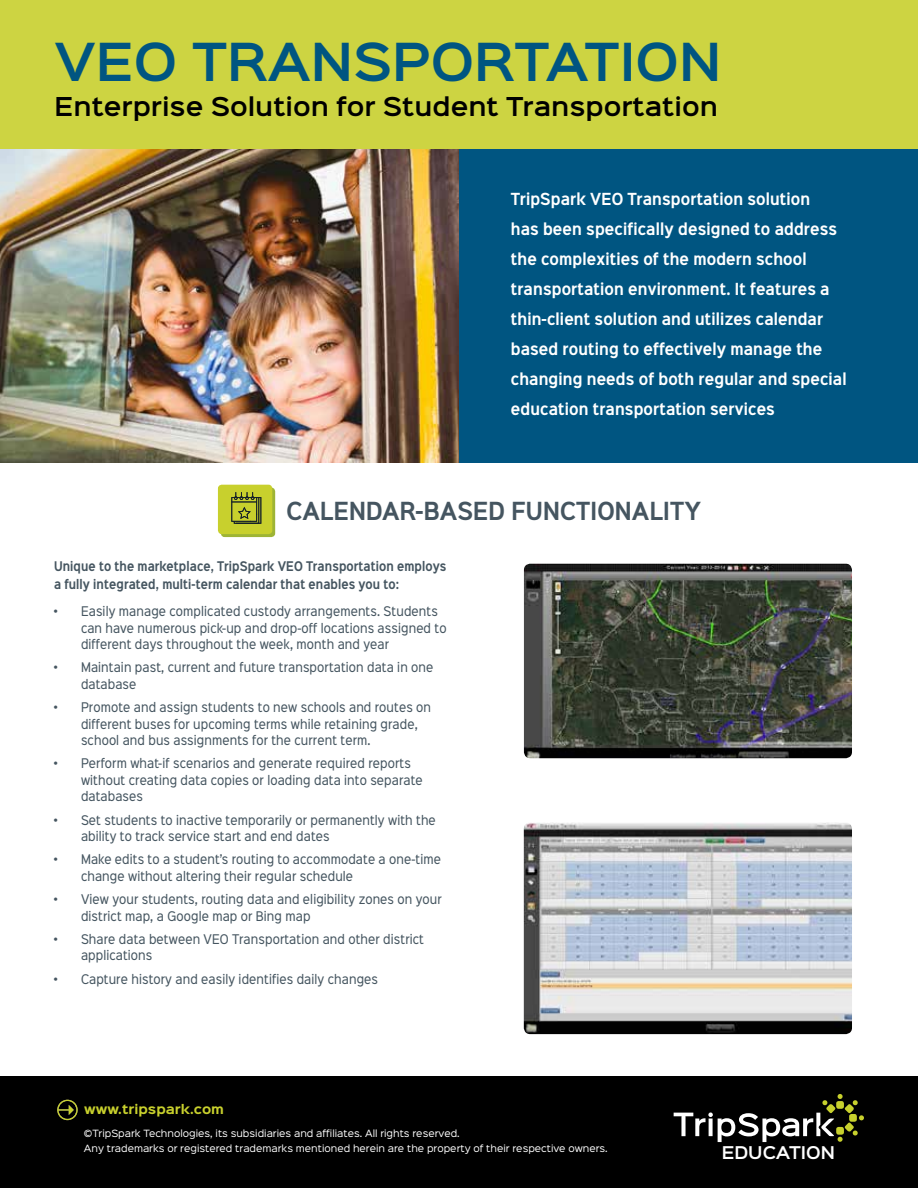
<style>
.page{position:relative;width:918px;height:1188px;background:#fff}
.page>*{position:absolute;margin:0;border:0;box-sizing:border-box;transform-origin:0 0}
.t1{font:600 47.25px "Sinkin Sans 600";color:#005581}
.t2{font:600 23.4px "Sinkin Sans 600";color:#000}
.t3{font:600 22.5px "Sinkin Sans Narrow 600";letter-spacing:.01em;color:#455560}
.t4{font:600 15.9px "Sinkin Sans 600";color:#fff}
.t5{font:600 15px/30px "Sinkin Sans Narrow 600";letter-spacing:.01em;color:#fff}
.t6{font:12px/16.5px "Sinkin Sans Narrow 400";letter-spacing:.01em;color:#455560}
.t7{font:600 12px/18px "Sinkin Sans Narrow 600";letter-spacing:.01em;color:#455560;scale:.95 1}
.t8{font:700 12px "Sinkin Sans 700";color:#c8d02d}
.t9{font:9px/15px "Sinkin Sans 400";color:#fff}
</style>
<div class="page">
<div style="left:0;top:0;width:918px;height:149px;background:#cdd442"></div>
<img style="left:0;top:149px;width:459px;height:313px">
<div style="left:459px;top:149px;width:459px;height:313px;background:#005581"></div>
<img style="left:524px;top:564px;width:328px;height:194px">
<img style="left:524px;top:822px;width:328px;height:212px">
<div style="left:221px;top:488px;width:54px;height:49px;background:linear-gradient(to right,#a2b734,#a2b734);border-radius:4px"></div>
<div style="left:218px;top:485px;width:54px;height:49px;background:#c8d02d;border-radius:4px"></div>
<svg style="left:231px;top:492px;width:30px;height:32px"></svg>
<div style="left:0;top:1077px;width:918px;height:111px;background:#000"></div>
<svg style="left:57px;top:1100px;width:21px;height:20px"></svg>
<svg style="left:674px;top:1094px;width:190px;height:48px"></svg>
<h1 class="t1" style="left:55px;top:21px;width:668px">VEO TRANSPORTATION</h1>
<h2 class="t2" style="left:55px;top:86px;width:665px">Enterprise Solution for Student Transportation</h2>
<p class="t5" style="left:511px;top:183px;width:337px">TripSpark VEO Transportation solution<br>has been specifically designed to address the complexities of the modern school transportation environment. It features a thin-client solution and utilizes calendar based routing to effectively manage the changing needs of both regular and special education transportation services</p>
<h3 class="t3" style="left:286px;top:492px;width:416px">CALENDAR-BASED FUNCTIONALITY</h3>
<p class="t7" style="left:54px;top:556px;width:415px">Unique to the marketplace, TripSpark VEO Transportation employs a fully integrated, multi-term calendar that enables you to:</p>
<p class="t6" style="left:81px;top:602px;width:367px;text-indent:-27px">• Easily manage complicated custody arrangements. Students can have numerous pick-up and drop-off locations assigned to different days throughout the week, month and year</p>
<p class="t6" style="left:81px;top:658px;width:354px;text-indent:-27px">• Maintain past, current and future transportation data in one database</p>
<p class="t6" style="left:81px;top:698px;width:352px;text-indent:-27px">• Promote and assign students to new schools and routes on different buses for upcoming terms while retaining grade, school and bus assignments for the current term.</p>
<p class="t6" style="left:81px;top:754px;width:343px;text-indent:-27px">• Perform what-if scenarios and generate required reports without creating data copies or loading data into separate databases</p>
<p class="t6" style="left:81px;top:810px;width:356px;text-indent:-27px">• Set students to inactive temporarily or permanently with the ability to track service start and end dates</p>
<p class="t6" style="left:81px;top:850px;width:361px;text-indent:-27px">• Make edits to a student’s routing to accommodate a one-time change without altering their regular schedule</p>
<p class="t6" style="left:81px;top:890px;width:362px;text-indent:-27px">• View your students, routing data and eligibility zones on your district map, a Google map or Bing map</p>
<p class="t6" style="left:81px;top:930px;width:344px;text-indent:-27px">• Share data between VEO Transportation and other district applications</p>
<p class="t6" style="left:54px;top:969px;width:326px">• Capture history and easily identifies daily changes</p>
<p class="t8" style="left:84px;top:1103px;width:141px">www.tripspark.com</p>
<p class="t9" style="left:84px;top:1125px;width:525px">©TripSpark Technologies, its subsidiaries and affiliates. All rights reserved.<br>Any trademarks or registered trademarks mentioned herein are the property of their respective owners.</p>
<h3 class="t4" style="left:722px;top:1138px;width:115px">EDUCATION</h3>
</div>
